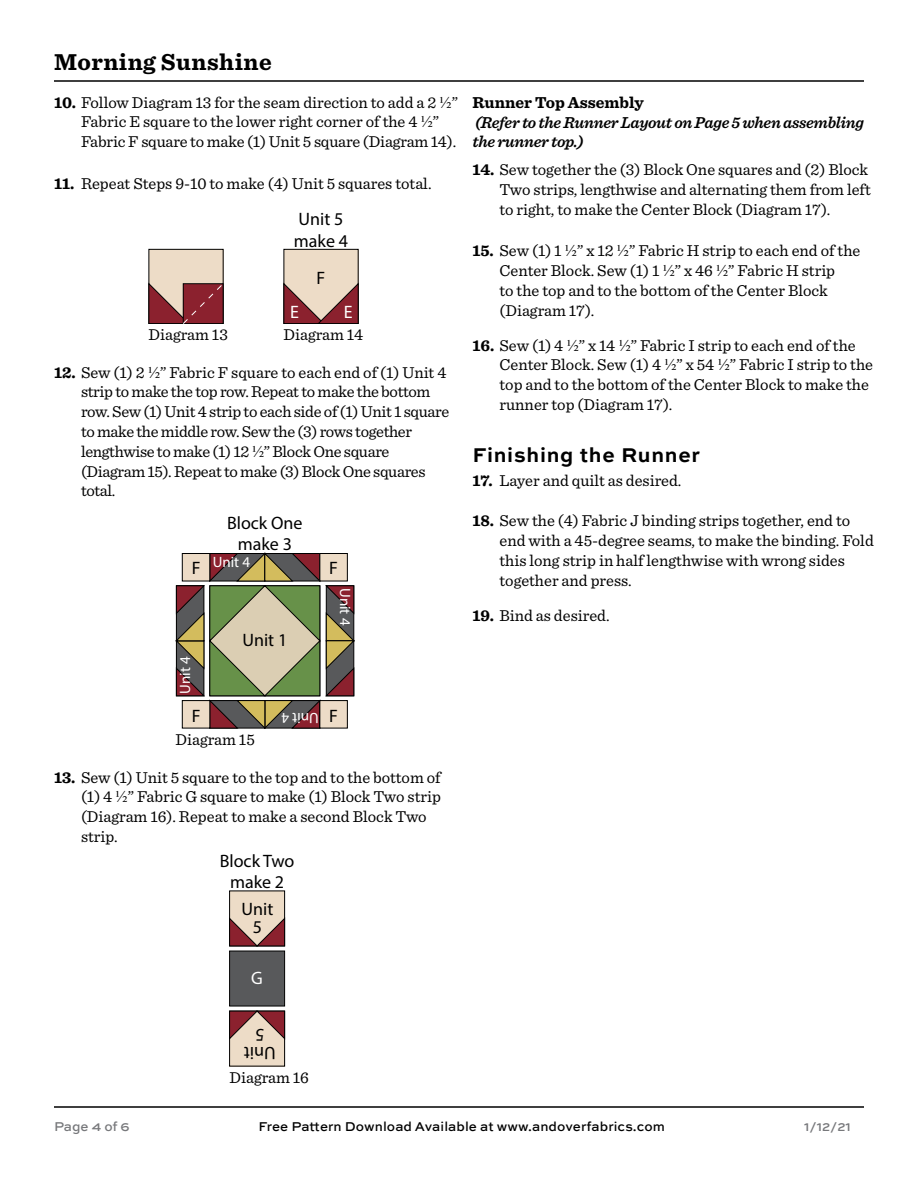
<style>
.page{position:relative;width:918px;height:1188px;background:#fff}
.page>*{position:absolute;margin:0;border:0;box-sizing:border-box;transform-origin:0 0}
.t1{font:700 24px "Sentinel";letter-spacing:.02em;color:#000}
.t2{font:700 21px "Sweet Sans Pro";letter-spacing:.035em;color:#000}
.t3{font:18px/21.6px "Myriad Pro";color:#000;text-align:center}
.t4{font:18px "Myriad Pro";color:#fff}
.t5{font:16.5px/19.8px "Sentinel";color:#000}
.t6{font:16.5px/19.8px "Sentinel";letter-spacing:-.02em;color:#000}
.t7{font:italic 600 16.5px/19.8px "Sentinel";letter-spacing:-.02em;color:#000}
.t8{font:700 16.5px "Sentinel";color:#000}
.t9{font:15px "Myriad Pro";color:#fff}
.t10{font:500 13.5px "Sweet Sans Pro";letter-spacing:.005em;color:#000}
.t11{font:500 13.5px "Sweet Sans Pro";color:#77787b}
.s1{font-weight:700}
.s2{font-family:"Times New Roman"}
</style>
<div class="page">
<hr style="left:54px;top:80px;width:810px;height:2px;background:#000">
<hr style="left:54px;top:1106px;width:810px;height:2px;background:#000">
<svg style="left:176px;top:552px;width:179px;height:177px;background:#948d73"></svg>
<div style="left:320px;top:701px;width:27px;height:27px;background:#eddcc7"></div>
<div style="left:319px;top:700px;width:29px;height:28px;border:1px solid #000"></div>
<div style="left:182px;top:701px;width:28px;height:27px;background:#eddcc7"></div>
<div style="left:182px;top:700px;width:28px;height:28px;border:1px solid #000"></div>
<div style="left:229px;top:891px;width:56px;height:55px;background:#eddcc7;border:1px solid #000"></div>
<svg style="left:229px;top:917px;width:57px;height:30px"></svg>
<div style="left:230px;top:1011px;width:55px;height:55px;background:#eddcc7"></div>
<div style="left:229px;top:1011px;width:56px;height:55px;border:1px solid #000"></div>
<svg style="left:229px;top:1010px;width:57px;height:30px"></svg>
<div style="left:229px;top:951px;width:56px;height:55px;background:#58595b;border:1px solid #000"></div>
<div style="left:149px;top:249px;width:74px;height:75px;background:#eddcc7"></div>
<div style="left:148px;top:249px;width:76px;height:75px;border:1px solid #000"></div>
<svg style="left:148px;top:283px;width:76px;height:41px"></svg>
<div style="left:284px;top:249px;width:74px;height:75px;background:#eddcc7"></div>
<div style="left:284px;top:249px;width:75px;height:75px;border:1px solid #000"></div>
<svg style="left:284px;top:282px;width:75px;height:42px"></svg>
<h1 class="t1" style="left:54px;top:43px;width:219px">Morning Sunshine</h1>
<p class="t5" style="left:54px;top:91px;width:406px"><span class="s1">10.</span> Follow Diagram 13 for the seam direction to add a 2 <span class="s2">½</span>”</p>
<p class="t5" style="left:81px;top:111px;width:377px">Fabric E square to the lower right corner of the 4 <span class="s2">½</span>”<br>Fabric F square to make (1) Unit 5 square (Diagram 14).</p>
<p class="t5" style="left:54px;top:172px;width:379px"><span class="s1">11.</span> Repeat Steps 9-10 to make (4) Unit 5 squares total.</p>
<p class="t3" style="left:294px;top:208px;width:56px;text-align:left">Unit 5 make 4</p>
<p class="t3" style="left:317px;top:267px;width:10px">F</p>
<p class="t4" style="left:290px;top:301px;width:10px">E</p>
<p class="t4" style="left:344px;top:301px;width:10px">E</p>
<p class="t5" style="left:148px;top:324px;width:81px">Diagram 13</p>
<p class="t5" style="left:284px;top:324px;width:81px">Diagram 14</p>
<p class="t5" style="left:54px;top:361px;width:394px"><span class="s1">12.</span> Sew (1) 2 <span class="s2">½</span>” Fabric F square to each end of (1) Unit 4</p>
<p class="t6" style="left:81px;top:381px;width:370px">strip to make the top row. Repeat to make the bottom row. Sew (1) Unit 4 strip to each side of (1) Unit 1 square to make the middle row. Sew the (3) rows together lengthwise to make (1) 12 <span class="s2">½</span>” Block One square (Diagram 15). Repeat to make (3) Block One squares total.</p>
<p class="t3" style="left:227px;top:512px;width:77px">Block One make 3</p>
<p class="t9" style="left:213px;top:553px;width:39px">Unit 4</p>
<p class="t3" style="left:192px;top:557px;width:10px">F</p>
<p class="t3" style="left:329px;top:557px;width:10px">F</p>
<p class="t9" style="left:176px;top:694px;width:39px;rotate:-90deg">Unit 4</p>
<p class="t3" style="left:242px;top:628px;width:46px">Unit 1</p>
<p class="t9" style="left:354px;top:588px;width:39px;rotate:90deg">Unit 4</p>
<p class="t3" style="left:192px;top:705px;width:10px">F</p>
<p class="t3" style="left:329px;top:705px;width:10px">F</p>
<p class="t9" style="left:319px;top:728px;width:39px;rotate:-180deg">Unit 4</p>
<p class="t5" style="left:176px;top:729px;width:81px">Diagram 15</p>
<p class="t5" style="left:54px;top:766px;width:388px"><span class="s1">13.</span> Sew (1) Unit 5 square to the top and to the bottom of</p>
<p class="t5" style="left:81px;top:786px;width:362px">(1) 4 <span class="s2">½</span>” Fabric G square to make (1) Block Two strip (Diagram 16). Repeat to make a second Block Two strip.</p>
<p class="t3" style="left:220px;top:850px;width:76px">Block Two make 2</p>
<p class="t3" style="left:242px;top:900px;width:33px;line-height:18px">Unit<br>5</p>
<p class="t4" style="left:251px;top:966px;width:13px">G</p>
<p class="t8" style="left:472px;top:89px;width:173px">Runner Top Assembly</p>
<p class="t7" style="left:472px;top:111px;width:393px">(Refer to the Runner Layout on Page 5 when assembling the runner top.)</p>
<p class="t5" style="left:473px;top:159px;width:397px"><span class="s1">14.</span> Sew together the (3) Block One squares and (2) Block</p>
<p class="t5" style="left:500px;top:179px;width:373px">Two strips, lengthwise and alternating them from left to right, to make the Center Block (Diagram 17).</p>
<p class="t5" style="left:473px;top:240px;width:389px"><span class="s1">15.</span> Sew (1) 1 <span class="s2">½</span>” x 12 <span class="s2">½</span>” Fabric H strip to each end of the</p>
<p class="t5" style="left:500px;top:260px;width:337px">Center Block. Sew (1) 1 <span class="s2">½</span>” x 46 <span class="s2">½</span>” Fabric H strip to the top and to the bottom of the Center Block (Diagram 17).</p>
<p class="t5" style="left:473px;top:334px;width:385px"><span class="s1">16.</span> Sew (1) 4 <span class="s2">½</span>” x 14 <span class="s2">½</span>” Fabric I strip to each end of the</p>
<p class="t5" style="left:500px;top:354px;width:375px">Center Block. Sew (1) 4 <span class="s2">½</span>” x 54 <span class="s2">½</span>” Fabric I strip to the top and to the bottom of the Center Block to make the runner top (Diagram 17).</p>
<p class="t2" style="left:472px;top:439px;width:229px">Finishing the Runner</p>
<p class="t5" style="left:473px;top:469px;width:210px"><span class="s1">17.</span> Layer and quilt as desired.</p>
<p class="t5" style="left:473px;top:510px;width:379px"><span class="s1">18.</span> Sew the (4) Fabric J binding strips together, end to</p>
<p class="t5" style="left:500px;top:530px;width:376px">end with a 45-degree seams, to make the binding. Fold this long strip in half lengthwise with wrong sides together and press.</p>
<p class="t5" style="left:473px;top:604px;width:139px"><span class="s1">19.</span> Bind as desired.</p>
<p class="t3" style="left:276px;top:1062px;width:33px;line-height:18px;rotate:-180deg">Unit<br>5</p>
<p class="t5" style="left:230px;top:1067px;width:81px">Diagram 16</p>
<p class="t11" style="left:54px;top:1116px;width:77px">Page 4 of 6</p>
<p class="t10" style="left:259px;top:1117px;width:408px">Free Pattern Download Available at www.andoverfabrics.com</p>
<p class="t11" style="left:804px;top:1117px;width:48px">1/12/21</p>
</div>
